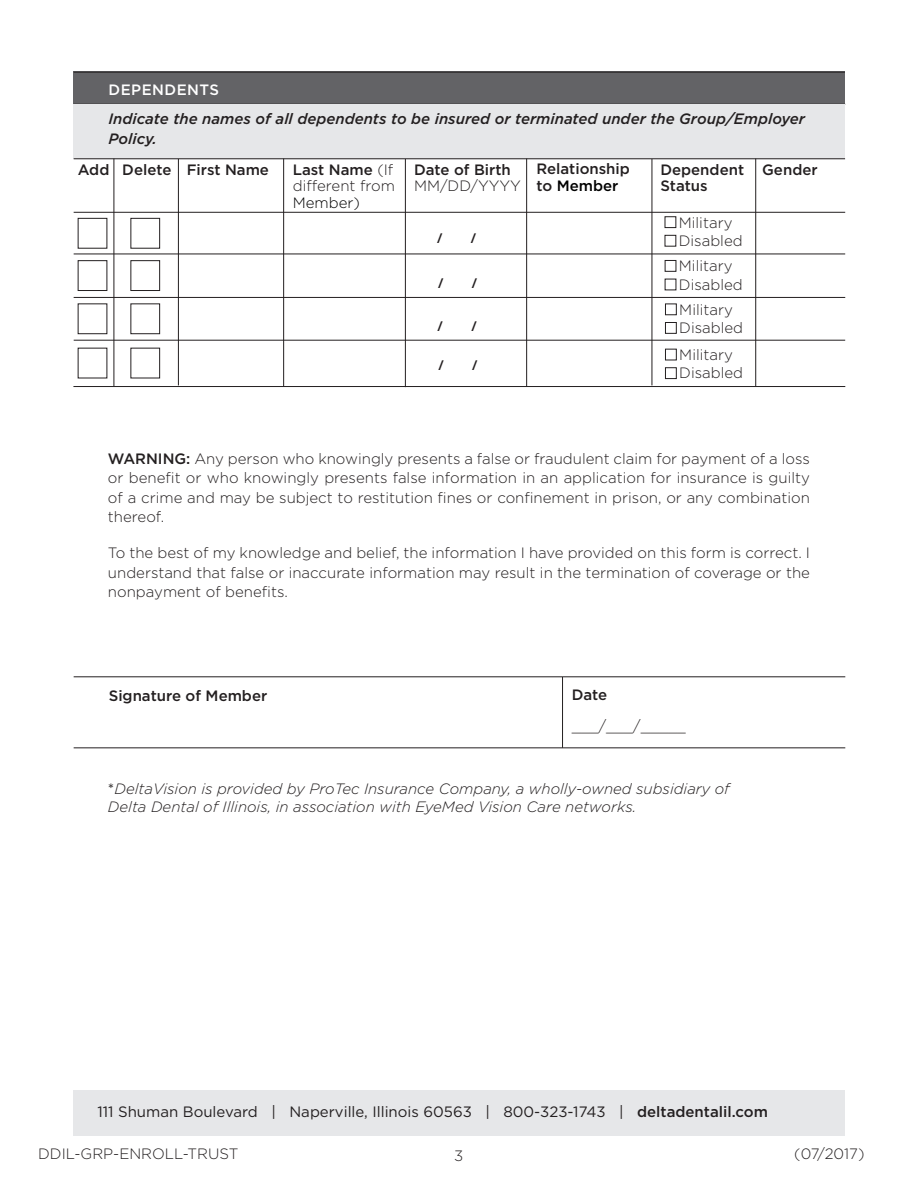
<style>
.page{position:relative;width:918px;height:1188px;background:#fff}
.page>*{position:absolute;margin:0;border:0;box-sizing:border-box;transform-origin:0 0}
.t1{font:300 15px/19.5px "Gotham";color:#231f20;text-align:justify}
.t2{font:italic 300 15px/18px "Gotham";color:#231f20}
.t3{font:500 15px/16.5px "Gotham";color:#231f20}
.t4{font:italic 500 15px/19.5px "Gotham";color:#231f20}
.t5{font:15px "Gotham";color:#231f20}
.t6{font:500 15px "Gotham";letter-spacing:.03em;color:#fff}
.t7{font:700 13.5px "Univers LT Std";color:#231f20}
.s1{font-weight:500}
.s2{color:#000}
.s3{font-weight:300}
.s4{font-weight:400;font-style:normal}
</style>
<div class="page">
<div style="left:73px;top:1090px;width:772px;height:45px;background:#e6e7e9"></div>
<hr style="left:562px;top:677px;width:1px;height:71px;background:#231f20">
<hr style="left:74px;top:748px;width:771px;height:1px;background:#231f20">
<hr style="left:74px;top:677px;width:771px;height:1px;background:#231f20">
<div style="left:74px;top:72px;width:771px;height:32px;background:#636366"></div>
<div style="left:74px;top:104px;width:771px;height:55px;background:#e6e7e9"></div>
<hr style="left:74px;top:159px;width:771px;height:1px;background:#231f20">
<hr style="left:74px;top:212px;width:771px;height:1px;background:#231f20">
<hr style="left:652px;top:159px;width:1px;height:226px;background:#231f20">
<hr style="left:405px;top:159px;width:1px;height:228px;background:#231f20">
<hr style="left:526px;top:159px;width:1px;height:228px;background:#231f20">
<hr style="left:283px;top:159px;width:1px;height:228px;background:#231f20">
<hr style="left:178px;top:159px;width:1px;height:226px;background:#231f20">
<hr style="left:114px;top:159px;width:1px;height:227px;background:#231f20">
<hr style="left:755px;top:159px;width:1px;height:228px;background:#231f20">
<svg style="left:665px;top:216px;width:11px;height:31px"></svg>
<hr style="left:74px;top:254px;width:771px;height:1px;background:#231f20">
<hr style="left:74px;top:297px;width:771px;height:1px;background:#231f20">
<hr style="left:74px;top:340px;width:771px;height:1px;background:#231f20">
<svg style="left:665px;top:260px;width:12px;height:119px"></svg>
<hr style="left:74px;top:72px;width:771px;height:1px;background:#231f20">
<hr style="left:73px;top:386px;width:772px;height:1px;background:#231f20">
<svg style="left:77px;top:218px;width:83px;height:161px"></svg>
<h2 class="t6" style="left:109px;top:81px;width:112px">DEPENDENTS</h2>
<p class="t4" style="left:109px;top:109px;width:698px">Indicate the names of all dependents to be insured or terminated under the Group/Employer<br>Policy.</p>
<p class="t3" style="left:78px;top:161px;width:33px">Add</p>
<p class="t3" style="left:122px;top:161px;width:51px">Delete</p>
<p class="t3" style="left:187px;top:161px;width:84px">First Name</p>
<p class="t1" style="left:293px;top:161px;width:104px;line-height:16.5px"><span class="s1">Last Name</span> (If diferent from <span class="s2">Member)</span></p>
<p class="t3" style="left:414px;top:161px;width:108px">Date of Birth<br><span class="s3">MM/DD/YYYY</span></p>
<p class="t3" style="left:536px;top:160px;width:95px">Relationship to <span class="s2">Member</span></p>
<p class="t3" style="left:660px;top:161px;width:85px">Dependent<br>Status</p>
<p class="t3" style="left:762px;top:161px;width:57px">Gender</p>
<p class="t7" style="left:437px;top:230px;width:7px">/</p>
<p class="t7" style="left:471px;top:230px;width:7px">/</p>
<p class="t1" style="left:679px;top:212px;width:55px">Military</p>
<p class="t1" style="left:679px;top:231px;width:65px">Disabled</p>
<p class="t7" style="left:438px;top:275px;width:7px">/</p>
<p class="t7" style="left:471px;top:275px;width:7px">/</p>
<p class="t7" style="left:437px;top:318px;width:7px">/</p>
<p class="t7" style="left:471px;top:318px;width:7px">/</p>
<p class="t7" style="left:438px;top:357px;width:7px">/</p>
<p class="t7" style="left:472px;top:357px;width:7px">/</p>
<p class="t1" style="left:679px;top:256px;width:55px">Military</p>
<p class="t1" style="left:679px;top:274px;width:65px">Disabled</p>
<p class="t1" style="left:679px;top:299px;width:55px">Military</p>
<p class="t1" style="left:679px;top:318px;width:65px">Disabled</p>
<p class="t1" style="left:679px;top:345px;width:55px">Military</p>
<p class="t1" style="left:679px;top:363px;width:65px">Disabled</p>
<p class="t1" style="left:108px;top:449px;width:704px"><span class="s1">WARNING:</span> Any person who knowingly presents a false or fraudulent claim for payment of a loss or beneft or who knowingly presents false information in an application for insurance is guilty of a crime and may be subject to restitution fnes or confnement in prison, or any combination thereof.</p>
<p class="t1" style="left:108px;top:543px;width:704px">To the best of my knowledge and belief, the information I have provided on this form is correct. I understand that false or inaccurate information may result in the termination of coverage or the nonpayment of benefts.</p>
<p class="t3" style="left:109px;top:687px;width:160px">Signature of Member</p>
<p class="t1" style="left:572px;top:679px;width:116px;line-height:30.6px"><span class="s1">Date </span>___/___/_____</p>
<p class="t2" style="left:108px;top:779px;width:623px"><span class="s4">*</span>DeltaVision is provided by ProTec Insurance Company, a wholly-owned subsidiary of<br>Delta Dental of Illinois, in association with EyeMed Vision Care networks.</p>
<p class="t5" style="left:97px;top:1102px;width:180px">111 Shuman Boulevard |</p>
<p class="t5" style="left:289px;top:1102px;width:202px">Naperville, Illinois 60563 |</p>
<p class="t5" style="left:503px;top:1102px;width:122px">800-323-1743 |</p>
<p class="t3" style="left:637px;top:1103px;width:132px">deltadentalil.com</p>
<p class="t1" style="left:454px;top:1146px;width:11px">3</p>
<p class="t1" style="left:38px;top:1144px;width:202px">DDIL-GRP-ENROLL-TRUST</p>
<p class="t1" style="left:794px;top:1144px;width:72px">(07/2017)</p>
</div>
